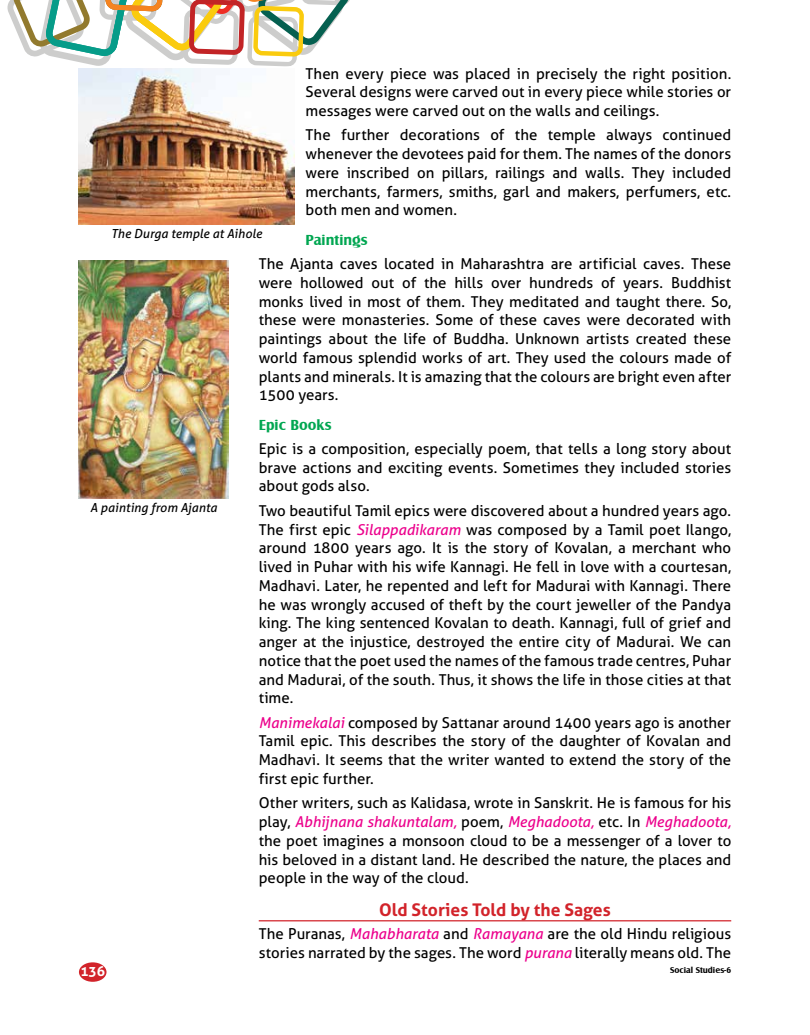
<style>
.page{position:relative;width:810px;height:1035px;background:#fff}
.page>*{position:absolute;margin:0;border:0;box-sizing:border-box;transform-origin:0 0}
.t1{font:700 17.5px "Aller";color:#d2232a}
.t2{font:15px/18.8px "Aller";color:#000;text-align:justify}
.t3{font:700 15px "Castle T";color:#00a651}
.t4{font:700 13.75px "Aller";color:#fff}
.t5{font:italic 12.5px "Aller";letter-spacing:.005em;color:#000}
.t6{font:700 8.75px "Castle T";color:#000}
.s1{font-style:italic;color:#ec008c}
</style>
<div class="page">
<svg style="left:7px;top:0;width:343px;height:66px"></svg>
<div style="left:79px;top:962px;width:28px;height:20px;background:#d2232a;border-radius:50%"></div>
<hr style="left:259px;top:920px;width:472px;height:1px;background:#d2232a">
<img style="left:79px;top:260px;width:150px;height:239px">
<img style="left:79px;top:69px;width:215px;height:156px">
<p class="t2" style="left:306px;top:64px;width:427px">Then every piece was placed in precisely the right position.<br>Several designs were carved out in every piece while stories or messages were carved out on the walls and ceilings.</p>
<p class="t2" style="left:306px;top:126px;width:427px">The further decorations of the temple always continued whenever the devotees paid for them. The names of the donors were inscribed on pillars, railings and walls. They included merchants, farmers, smiths, garl and makers, perfumers, etc. both men and women.</p>
<p class="t3" style="left:306px;top:231px;width:63px">Paintings</p>
<p class="t2" style="left:259px;top:254px;width:474px">The Ajanta caves located in Maharashtra are artificial caves. These were hollowed out of the hills over hundreds of years. Buddhist monks lived in most of them. They meditated and taught there. So, these were monasteries. Some of these caves were decorated with paintings about the life of Buddha. Unknown artists created these world famous splendid works of art. They used the colours made of plants and minerals. It is amazing that the colours are bright even after 1500 years.</p>
<p class="t3" style="left:259px;top:416px;width:74px">Epic Books</p>
<p class="t2" style="left:259px;top:439px;width:474px">Epic is a composition, especially poem, that tells a long story about brave actions and exciting events. Sometimes they included stories about gods also.</p>
<p class="t2" style="left:259px;top:501px;width:474px">Two beautiful Tamil epics were discovered about a hundred years ago.<br>The first epic <span class="s1">Silappadikaram</span> was composed by a Tamil poet Ilango, around 1800 years ago. It is the story of Kovalan, a merchant who lived in Puhar with his wife Kannagi. He fell in love with a courtesan, Madhavi. Later, he repented and left for Madurai with Kannagi. There he was wrongly accused of theft by the court jeweller of the Pandya king. The king sentenced Kovalan to death. Kannagi, full of grief and anger at the injustice, destroyed the entire city of Madurai. We can notice that the poet used the names of the famous trade centres, Puhar and Madurai, of the south. Thus, it shows the life in those cities at that time.</p>
<p class="t2" style="left:259px;top:713px;width:474px"><span class="s1">Manimekalai</span> composed by Sattanar around 1400 years ago is another Tamil epic. This describes the story of the daughter of Kovalan and Madhavi. It seems that the writer wanted to extend the story of the first epic further.</p>
<p class="t2" style="left:259px;top:794px;width:474px">Other writers, such as Kalidasa, wrote in Sanskrit. He is famous for his play, <span class="s1">Abhijnana shakuntalam,</span> poem, <span class="s1">Meghadoota,</span> etc. In <span class="s1">Meghadoota, </span>the poet imagines a monsoon cloud to be a messenger of a lover to his beloved in a distant land. He described the nature, the places and people in the way of the cloud.</p>
<p class="t1" style="left:379px;top:899px;width:233px">Old Stories Told by the Sages</p>
<p class="t2" style="left:259px;top:924px;width:474px">The Puranas, <span class="s1">Mahabharata</span> and <span class="s1">Ramayana</span> are the old Hindu religious stories narrated by the sages. The word <span class="s1">purana</span> literally means old. The</p>
<p class="t5" style="left:111px;top:226px;width:152px">The Durga temple at Aihole</p>
<p class="t5" style="left:90px;top:500px;width:128px">A painting from Ajanta</p>
<p class="t4" style="left:80px;top:963px;width:26px">136</p>
<p class="t6" style="left:670px;top:965px;width:63px">Social Studies-6</p>
</div>
